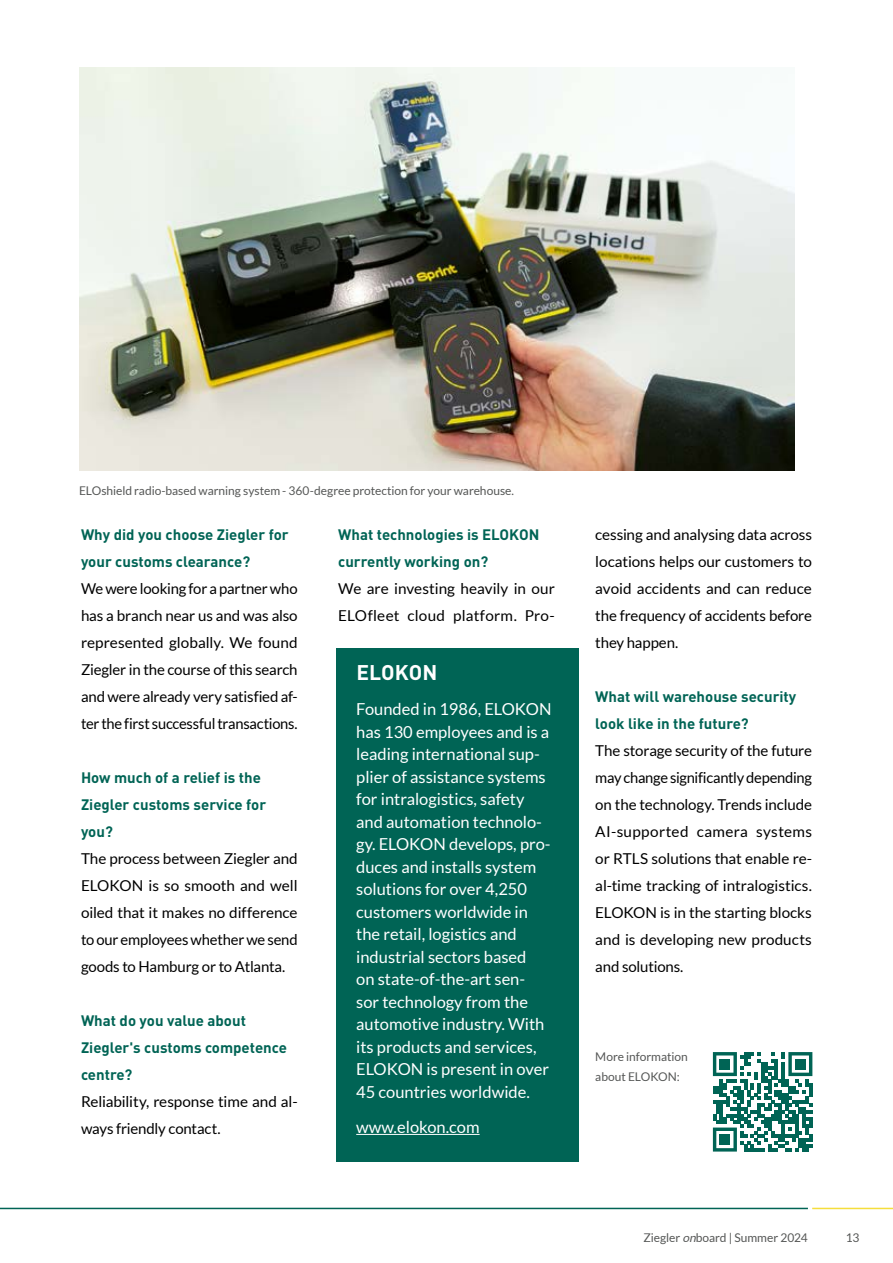
<style>
.page{position:relative;width:893px;height:1263px;background:#fff}
.page>*{position:absolute;margin:0;border:0;box-sizing:border-box;transform-origin:0 0}
.Kasten_Head{font:700 21px "DIN Pro";letter-spacing:.01em;color:#fff}
.Kasten_Lauf{font:16.5px/22.5px "Lato";color:#fff}
.Lauf{font:15px/27px "Lato";letter-spacing:-.01em;color:#000;text-align:justify}
.Zwischenhead{font:700 15px/27px "DIN Pro";color:#006455}
.Lauf-2{font:15px/27px "Lato";letter-spacing:.01em;color:#000}
.BU{font:12px/19.5px "Lato";letter-spacing:-.005em;color:#555756}
.s1{font-style:italic}
</style>
<div class="page">
<div style="left:336px;top:648px;width:243px;height:514px;background:#006455"></div>
<hr style="left:356px;top:1134px;width:124px;height:1px;background:#fff">
<img style="left:79px;top:68px;width:716px;height:402px">
<svg style="left:713px;top:1052px;width:99px;height:99px"></svg>
<div style="left:720px;top:1134px;width:10px;height:11px;background:#006455"></div>
<hr style="left:0;top:1208px;width:808px;height:1px;background:#006455">
<hr style="left:812px;top:1208px;width:81px;height:1px;background:#f5de3c">
<p class="BU" style="left:79px;top:480px;width:437px">ELOshield radio-based warning system - 360-degree protection for your warehouse.</p>
<p class="Zwischenhead" style="left:81px;top:520px;width:209px">Why did you choose Ziegler for your customs clearance?</p>
<p class="Lauf" style="left:81px;top:575px;width:218px">We were looking for a partner who has a branch near us and was also represented globally. We found Ziegler in the course of this search and were already very satisfied af&shy;ter the first successful transactions.</p>
<p class="Zwischenhead" style="left:81px;top:763px;width:187px">How much of a relief is the<br>Ziegler customs service for you?</p>
<p class="Lauf" style="left:81px;top:845px;width:218px">The process between Ziegler and ELOKON is so smooth and well oiled that it makes no difference to our employees whether we send goods to Hamburg or to Atlanta.</p>
<p class="Zwischenhead" style="left:81px;top:1006px;width:208px">What do you value about<br>Ziegler's customs competence centre?</p>
<p class="Lauf" style="left:81px;top:1088px;width:218px">Reliability, response time and al&shy;ways friendly contact.</p>
<p class="Zwischenhead" style="left:338px;top:520px;width:203px">What technologies is ELOKON currently working on?</p>
<p class="Lauf-2" style="left:338px;top:575px;width:218px">We are investing heavily in our<br>ELOfleet cloud platform. Pro-</p>
<p class="Kasten_Head" style="left:356px;top:658px;width:83px">ELOKON</p>
<p class="Kasten_Lauf" style="left:356px;top:698px;width:197px">Founded in 1986, ELOKON has 130 employees and is a leading international sup&shy;plier of assistance systems for intralogistics, safety and automation technolo&shy;gy. ELOKON develops, pro&shy;duces and installs system solutions for over 4,250 customers worldwide in the retail, logistics and industrial sectors based<br>on state-of-the-art sen&shy;sor technology from the automotive industry. With its products and services,<br>ELOKON is present in over<br>45 countries worldwide.</p>
<p class="Kasten_Lauf" style="left:356px;top:1116px;width:125px">www.elokon.com</p>
<p class="Lauf" style="left:595px;top:521px;width:218px">cessing and analysing data across locations helps our customers to avoid accidents and can reduce the frequency of accidents before they happen.</p>
<p class="Zwischenhead" style="left:595px;top:682px;width:202px">What will warehouse security look like in the future?</p>
<p class="Lauf" style="left:595px;top:737px;width:218px">The storage security of the future may change significantly depending on the technology. Trends include AI-supported camera systems or RTLS solutions that enable re&shy;al-time tracking of intralogistics.<br>ELOKON is in the starting blocks and is developing new products and solutions.</p>
<p class="BU" style="left:595px;top:1047px;width:94px">More information about ELOKON:</p>
<p class="BU" style="left:643px;top:1228px;width:166px">Ziegler <span class="s1">on</span>board | Summer 2024</p>
<p class="BU" style="left:846px;top:1228px;width:15px">13</p>
</div>
